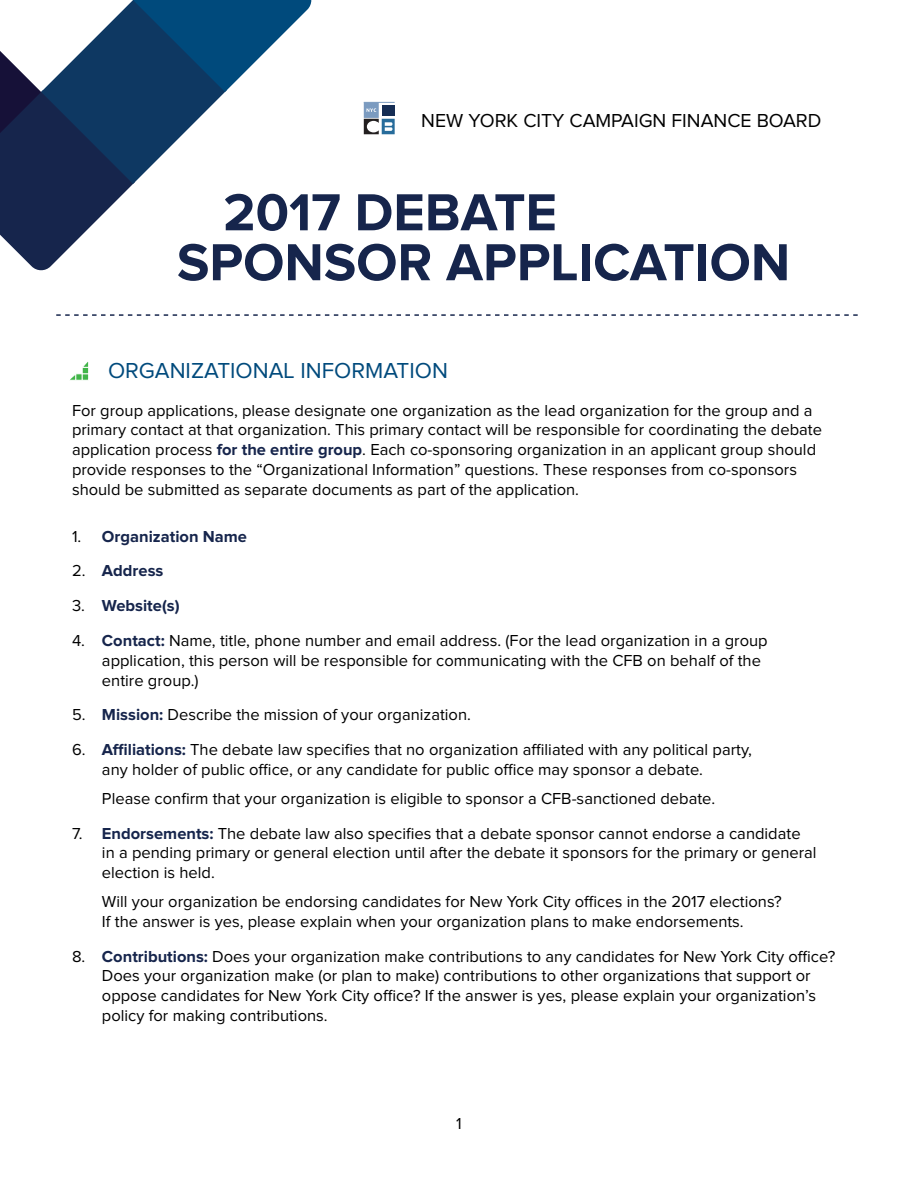
<style>
.page{position:relative;width:918px;height:1188px;background:#fff}
.page>*{position:absolute;margin:0;border:0;box-sizing:border-box;transform-origin:0 0}
.t1{font:700 54px/49.9px "Proxima Nova";color:#16254c}
.t2{font:22.5px "Proxima Nova";color:#004a7c}
.t3{font:19.5px "Proxima Nova";color:#000}
.t4{font:16.5px/19.8px "Proxima Nova";color:#000}
.t5{font:700 16.5px "Proxima Nova";color:#16254c}
.s1{font-weight:700;color:#16254c}
.s2{font-weight:400;color:#000}
</style>
<div class="page">
<svg style="left:56px;top:314px;width:802px;height:2px"></svg>
<svg style="left:0;top:0;width:312px;height:271px"></svg>
<svg style="left:364px;top:103px;width:31px;height:31px"></svg>
<hr style="left:364px;top:102px;width:31px;height:1px;background:#7b9bc0">
<div style="left:82px;top:367px;width:7px;height:7px;background:#41b549"></div>
<div style="left:82px;top:367px;width:7px;height:7px;border:1px solid #fff"></div>
<svg style="left:83px;top:362px;width:6px;height:5px"></svg>
<svg style="left:70px;top:373px;width:19px;height:7px"></svg>
<p class="t3" style="left:421px;top:109px;width:402px">NEW YORK CITY CAMPAIGN FINANCE BOARD</p>
<h1 class="t1" style="left:177px;top:189px;width:615px;text-indent:46px">2017 DEBATE<br>SPONSOR APPLICATION</h1>
<h2 class="t2" style="left:108px;top:358px;width:341px">ORGANIZATIONAL INFORMATION</h2>
<p class="t4" style="left:72px;top:401px;width:752px">For group applications, please designate one organization as the lead organization for the group and a primary contact at that organization. This primary contact will be responsible for coordinating the debate application process <span class="s1">for the entire group</span>. Each co-sponsoring organization in an applicant group should provide responses to the “Organizational Information” questions. These responses from co-sponsors should be submitted as separate documents as part of the application.</p>
<p class="t5" style="left:72px;top:527px;width:176px"><span class="s2">1.</span> Organization Name</p>
<p class="t5" style="left:72px;top:561px;width:93px"><span class="s2">2.</span> Address</p>
<p class="t5" style="left:72px;top:596px;width:109px"><span class="s2">3.</span> Website(s)</p>
<p class="t4" style="left:102px;top:631px;width:667px;text-indent:-30px">4. <span class="s1">Contact:</span> Name, title, phone number and email address. (For the lead organization in a group application, this person will be responsible for communicating with the CFB on behalf of the entire group.)</p>
<p class="t4" style="left:72px;top:705px;width:400px">5. <span class="s1">Mission:</span> Describe the mission of your organization.</p>
<p class="t4" style="left:102px;top:740px;width:652px;text-indent:-30px">6. <span class="s1">Affiliations:</span> The debate law specifies that no organization affiliated with any political party, any holder of public office, or any candidate for public office may sponsor a debate.</p>
<p class="t4" style="left:102px;top:789px;width:615px">Please confirm that your organization is eligible to sponsor a CFB-sanctioned debate.</p>
<p class="t4" style="left:102px;top:824px;width:716px;text-indent:-30px">7. <span class="s1">Endorsements:</span> The debate law also specifies that a debate sponsor cannot endorse a candidate in a pending primary or general election until after the debate it sponsors for the primary or general election is held.</p>
<p class="t4" style="left:102px;top:892px;width:681px">Will your organization be endorsing candidates for New York City offices in the 2017 elections?<br>If the answer is yes, please explain when your organization plans to make endorsements.</p>
<p class="t4" style="left:102px;top:947px;width:735px;text-indent:-30px">8. <span class="s1">Contributions:</span> Does your organization make contributions to any candidates for New York City office?<br>Does your organization make (or plan to make) contributions to other organizations that support or oppose candidates for New York City office? If the answer is yes, please explain your organization’s policy for making contributions.</p>
<p class="t4" style="left:456px;top:1114px;width:7px">1</p>
</div>
